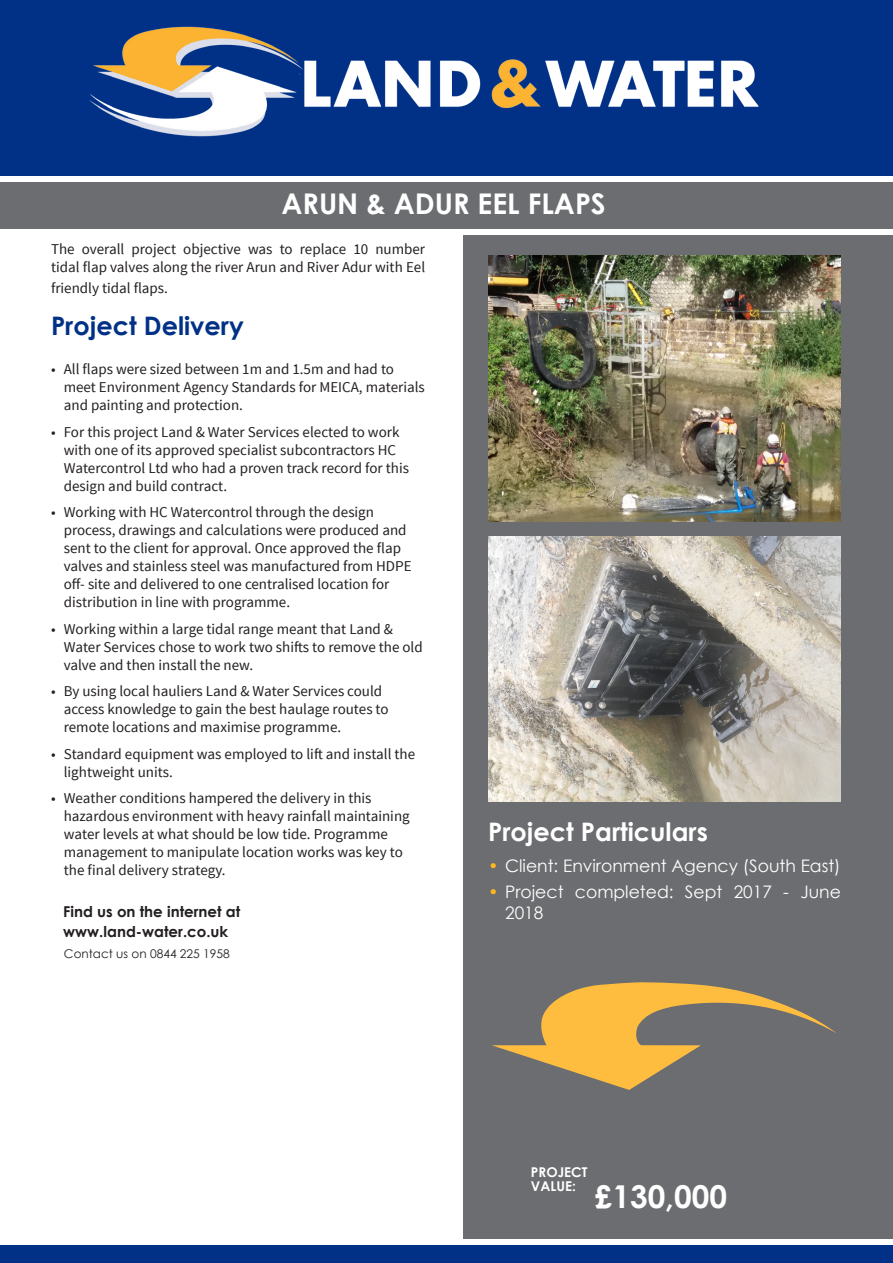
<style>
.page{position:relative;width:893px;height:1263px;background:#fff}
.page>*{position:absolute;margin:0;border:0;box-sizing:border-box;transform-origin:0 0}
.t1{font:700 31.5px "Century Gothic";color:#fff}
.t2{font:700 28.5px "Century Gothic";color:#fff}
.t3{font:700 25.5px "Century Gothic";color:#fff}
.Intro{font:700 25.5px "Century Gothic";color:#003186}
.t4{font:17.25px "Century Gothic";color:#fff}
.Intro-2{font:15px/18px "Source Sans Pro";color:#231f20}
.Body_copy{font:700 15px "Century Gothic";color:#231f20}
.t5{font:700 13.5px/13.5px "Century Gothic";color:#fff}
.Body_copy-2{font:12px "Century Gothic";color:#231f20}
.s1{color:#ffb620}
</style>
<div class="page">
<div style="left:464px;top:235px;width:429px;height:1003px;background:#6c6d70"></div>
<img style="left:488px;top:536px;width:353px;height:265px">
<img style="left:488px;top:255px;width:353px;height:266px">
<div style="left:0;top:0;width:893px;height:176px;background:#003186"></div>
<img style="left:89px;top:26px;width:670px;height:111px">
<div style="left:0;top:182px;width:893px;height:47px;background:#6c6d70"></div>
<div style="left:0;top:1245px;width:893px;height:18px;background:#003186"></div>
<svg style="left:492px;top:982px;width:345px;height:108px"></svg>
<p class="t2" style="left:281px;top:186px;width:326px">ARUN &amp; ADUR EEL FLAPS</p>
<p class="Intro-2" style="left:51px;top:240px;width:376px">The overall project objective was to replace 10 number tidal flap valves along the river Arun and River Adur with Eel</p>
<p class="Intro-2" style="left:51px;top:279px;width:118px">friendly tidal flaps.</p>
<p class="Intro" style="left:51px;top:310px;width:194px">Project Delivery</p>
<p class="Intro-2" style="left:64px;top:360px;width:363px;text-indent:-13px">• All flaps were sized between 1m and 1.5m and had to meet Environment Agency Standards for MEICA, materials and painting and protection.</p>
<p class="Intro-2" style="left:64px;top:423px;width:347px;text-indent:-13px">• For this project Land &amp; Water Services elected to work with one of its approved specialist subcontractors HC Watercontrol Ltd who had a proven track record for this design and build contract.</p>
<p class="Intro-2" style="left:64px;top:503px;width:349px;text-indent:-13px">• Working with HC Watercontrol through the design process, drawings and calculations were produced and sent to the client for approval. Once approved the flap valves and stainless steel was manufactured from HDPE off- site and delivered to one centralised location for distribution in line with programme.</p>
<p class="Intro-2" style="left:64px;top:620px;width:360px;text-indent:-13px">• Working within a large tidal range meant that Land &amp;<br>Water Services chose to work two shifts to remove the old valve and then install the new.</p>
<p class="Intro-2" style="left:64px;top:682px;width:326px;text-indent:-13px">• By using local hauliers Land &amp; Water Services could access knowledge to gain the best haulage routes to remote locations and maximise programme.</p>
<p class="Intro-2" style="left:64px;top:745px;width:353px;text-indent:-13px">• Standard equipment was employed to lift and install the lightweight units.</p>
<p class="Intro-2" style="left:64px;top:789px;width:347px;text-indent:-13px">• Weather conditions hampered the delivery in this hazardous environment with heavy rainfall maintaining water levels at what should be low tide. Programme management to manipulate location works was key to the final delivery strategy.</p>
<p class="t3" style="left:488px;top:816px;width:221px">Project Particulars</p>
<p class="t4" style="left:488px;top:853px;width:354px"><span class="s1">•</span> Client: Environment Agency (South East)</p>
<p class="t4" style="left:488px;top:879px;width:354px"><span class="s1">•</span> Project completed: Sept 2017 - June</p>
<p class="Body_copy" style="left:63px;top:902px;width:179px">Find us on the internet at</p>
<p class="t4" style="left:505px;top:901px;width:40px">2018</p>
<p class="Body_copy" style="left:63px;top:922px;width:167px">www.land-water.co.uk</p>
<p class="Body_copy-2" style="left:64px;top:945px;width:167px">Contact us on 0844 225 1958</p>
<p class="t5" style="left:531px;top:1165px;width:58px">PROJECT<br>VALUE:</p>
<p class="t1" style="left:595px;top:1176px;width:134px">£130,000</p>
</div>
